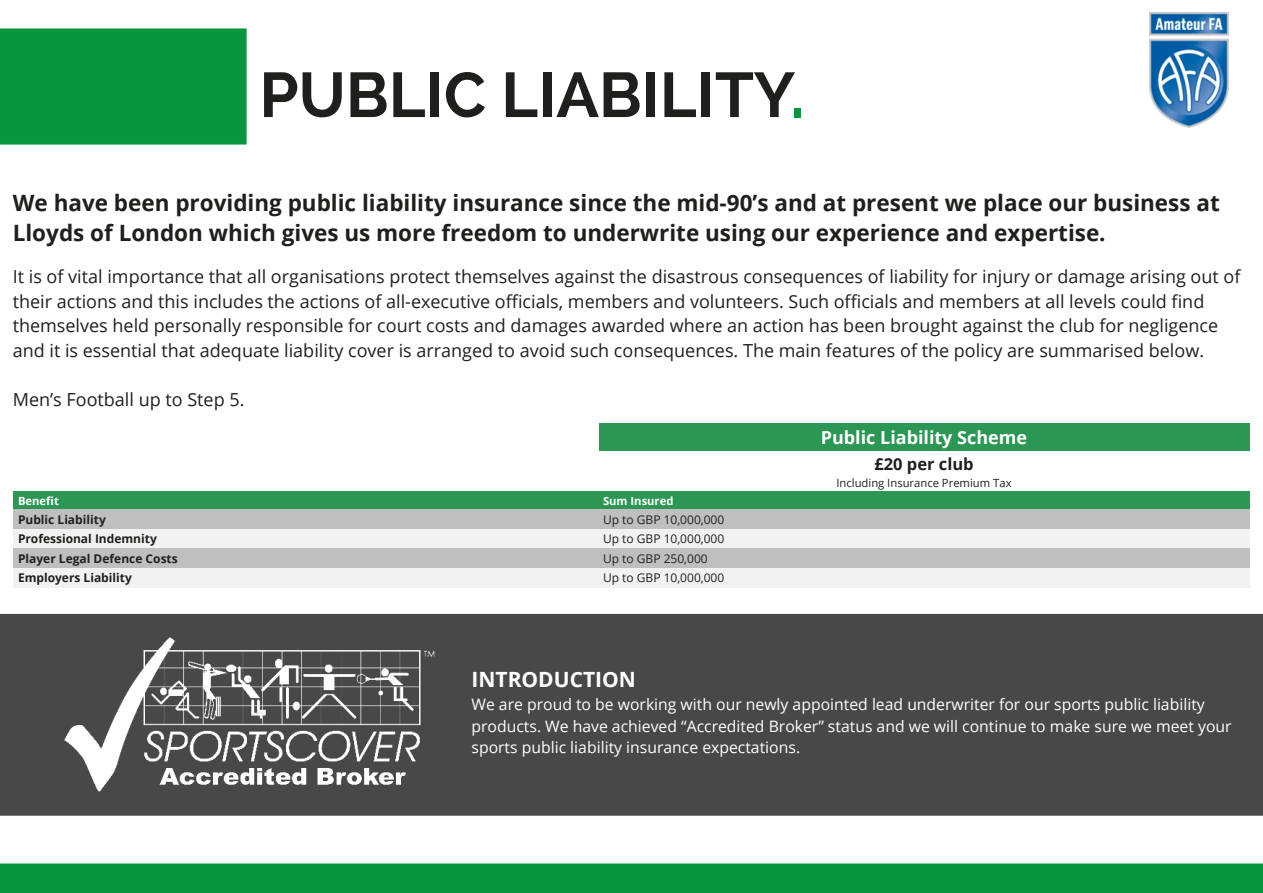
<style>
.page{position:relative;width:1263px;height:893px;background:#fff}
.page>*{position:absolute;margin:0;border:0;box-sizing:border-box;transform-origin:0 0}
.t1{font:700 63px "Raleway";color:#1f201d}
.t2{font:700 22.5px/30.6px "Open Sans";color:#1f201d}
.t3{font:700 21px "Open Sans";color:#fff}
.t4{font:18px/24.6px "Open Sans";color:#1f201d}
.t5{font:700 18px "Open Sans";color:#fff}
.t6{font:700 16.5px "Open Sans";color:#1f201d}
.t7{font:15.75px/21.5px "Open Sans";color:#fff}
.t8{font:700 12px "Open Sans";color:#1f201d}
.t9{font:12px "Open Sans";color:#1f201d}
.t10{font:11.25px "Open Sans";color:#1f201d}
.t11{font:700 11.25px "Open Sans";color:#fefefe}
.t12{font:700 11.25px "Open Sans";color:#fff}
.s1{color:#089540}
</style>
<div class="page">
<div style="left:0;top:863px;width:1263px;height:30px;background:#089540;border:2px solid #089540"></div>
<img style="left:1149px;top:12px;width:80px;height:116px">
<div style="left:0;top:614px;width:1263px;height:202px;background:#484848;border:2px solid #484848"></div>
<div style="left:598px;top:423px;width:651px;height:28px;background:#2c9754"></div>
<div style="left:14px;top:491px;width:584px;height:19px;background:#2c9754"></div>
<div style="left:598px;top:491px;width:651px;height:19px;background:#2c9754"></div>
<div style="left:14px;top:510px;width:584px;height:19px;background:#bfbfbf"></div>
<div style="left:598px;top:510px;width:651px;height:19px;background:#bfbfbf"></div>
<div style="left:14px;top:529px;width:584px;height:19px;background:#f2f2f2"></div>
<div style="left:598px;top:529px;width:651px;height:19px;background:#f2f2f2"></div>
<div style="left:14px;top:548px;width:584px;height:20px;background:#bfbfbf"></div>
<div style="left:598px;top:548px;width:651px;height:20px;background:#bfbfbf"></div>
<div style="left:14px;top:568px;width:584px;height:19px;background:#f2f2f2"></div>
<div style="left:598px;top:568px;width:651px;height:19px;background:#f2f2f2"></div>
<img style="left:65px;top:638px;width:369px;height:153px">
<div style="left:0;top:28px;width:247px;height:117px;background:#089540;border:2px solid #089540"></div>
<h1 class="t1" style="left:259px;top:58px;width:546px">PUBLIC LIABILITY<span class="s1">.</span></h1>
<p class="t2" style="left:13px;top:189px;width:1208px">We have been providing public liability insurance since the mid-90’s and at present we place our business at<br>Lloyds of London which gives us more freedom to underwrite using our experience and expertise.</p>
<p class="t4" style="left:13px;top:266px;width:1229px">It is of vital importance that all organisations protect themselves against the disastrous consequences of liability for injury or damage arising out of their actions and this includes the actions of all-executive officials, members and volunteers. Such officials and members at all levels could find themselves held personally responsible for court costs and damages awarded where an action has been brought against the club for negligence and it is essential that adequate liability cover is arranged to avoid such consequences. The main features of the policy are summarised below.</p>
<p class="t4" style="left:13px;top:389px;width:233px">Men’s Football up to Step 5.</p>
<p class="t5" style="left:821px;top:430px;width:208px">Public Liability Scheme</p>
<p class="t6" style="left:874px;top:457px;width:101px">£20 per club</p>
<p class="t10" style="left:836px;top:478px;width:177px">Including Insurance Premium Tax</p>
<p class="t12" style="left:18px;top:496px;width:42px">Benefit</p>
<p class="t11" style="left:603px;top:496px;width:72px">Sum Insured</p>
<p class="t8" style="left:18px;top:515px;width:89px">Public Liability</p>
<p class="t9" style="left:603px;top:515px;width:123px">Up to GBP 10,000,000</p>
<p class="t8" style="left:18px;top:534px;width:140px">Professional Indemnity</p>
<p class="t9" style="left:603px;top:534px;width:123px">Up to GBP 10,000,000</p>
<p class="t8" style="left:18px;top:554px;width:161px">Player Legal Defence Costs</p>
<p class="t9" style="left:603px;top:554px;width:106px">Up to GBP 250,000</p>
<p class="t8" style="left:18px;top:573px;width:115px">Employers Liability</p>
<p class="t9" style="left:603px;top:573px;width:123px">Up to GBP 10,000,000</p>
<p class="t3" style="left:471px;top:671px;width:166px">INTRODUCTION</p>
<p class="t7" style="left:471px;top:695px;width:762px">We are proud to be working with our newly appointed lead underwriter for our sports public liability products. We have achieved “Accredited Broker” status and we will continue to make sure we meet your sports public liability insurance expectations.</p>
</div>
